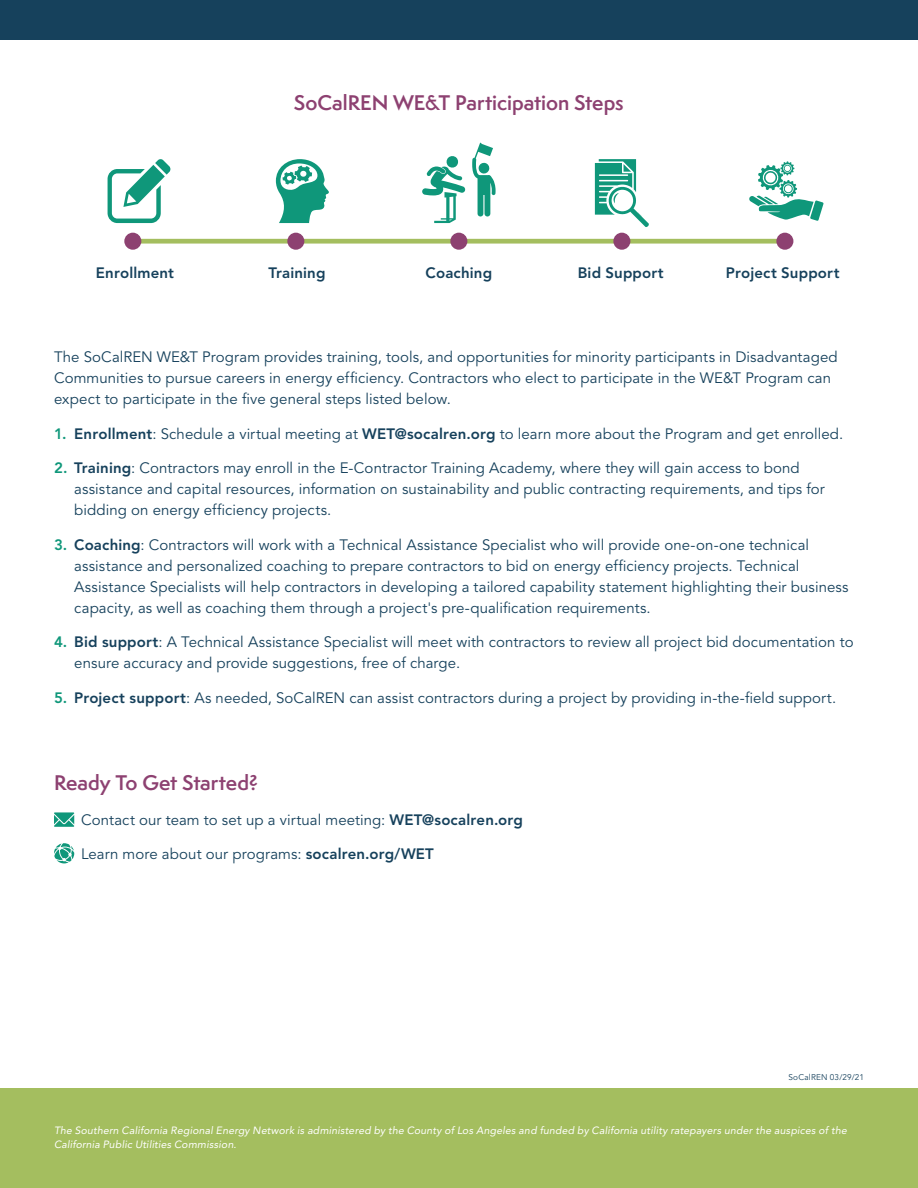
<style>
.page{position:relative;width:918px;height:1188px;background:#fff}
.page>*{position:absolute;margin:0;border:0;box-sizing:border-box;transform-origin:0 0}
.S1{font:600 19.5px "Semplicita Pro";letter-spacing:-.005em;color:#8d4171}
.Body{font:15px/21px "Avenir LT Std";letter-spacing:.005em;color:#16415c}
.Body-2{font:800 15px "Avenir LT Std";letter-spacing:.01em;color:#16415c}
.t1{font:italic 10.5px/13.5px "Avenir LT Std";letter-spacing:.015em;color:#fff}
.t2{font:8.25px "Avenir LT Std";letter-spacing:.02em;color:#16415c}
.s1{font-weight:800;color:#0f977a}
.s2{font-weight:800}
</style>
<div class="page">
<div style="left:0;top:1088px;width:918px;height:100px;background:#a4be5f"></div>
<div style="left:0;top:0;width:918px;height:40px;background:#16415c"></div>
<svg style="left:54px;top:812px;width:20px;height:15px"></svg>
<svg style="left:54px;top:843px;width:20px;height:20px"></svg>
<div style="left:133px;top:239px;width:652px;height:5px;background:#a4be5f"></div>
<div style="left:124px;top:233px;width:17px;height:17px;background:#8d4171;border-radius:50%"></div>
<div style="left:287px;top:233px;width:17px;height:17px;background:#8d4171;border-radius:50%"></div>
<div style="left:450px;top:233px;width:17px;height:17px;background:#8d4171;border-radius:50%"></div>
<div style="left:613px;top:233px;width:17px;height:17px;background:#8d4171;border-radius:50%"></div>
<div style="left:776px;top:233px;width:17px;height:17px;background:#8d4171;border-radius:50%"></div>
<svg style="left:108px;top:159px;width:63px;height:64px"></svg>
<svg style="left:276px;top:159px;width:53px;height:64px"></svg>
<svg style="left:749px;top:161px;width:75px;height:60px"></svg>
<svg style="left:595px;top:159px;width:54px;height:68px"></svg>
<svg style="left:422px;top:156px;width:44px;height:67px"></svg>
<svg style="left:472px;top:143px;width:24px;height:74px"></svg>
<p class="S1" style="left:294px;top:89px;width:331px">SoCalREN WE&amp;T Participation Steps</p>
<p class="Body-2" style="left:96px;top:264px;width:80px">Enrollment</p>
<p class="Body-2" style="left:268px;top:264px;width:59px">Training</p>
<p class="Body-2" style="left:426px;top:264px;width:68px">Coaching</p>
<p class="Body-2" style="left:578px;top:264px;width:87px">Bid Support</p>
<p class="Body-2" style="left:726px;top:264px;width:115px">Project Support</p>
<p class="Body" style="left:54px;top:347px;width:785px">The SoCalREN WE&amp;T Program provides training, tools, and opportunities for minority participants in Disadvantaged<br>Communities to pursue careers in energy efficiency. Contractors who elect to participate in the WE&amp;T Program can expect to participate in the five general steps listed below.</p>
<p class="Body" style="left:54px;top:424px;width:791px"><span class="s1">1.</span> <span class="s2">Enrollment</span>: Schedule a virtual meeting at <span class="s2">WET@socalren.org</span> to learn more about the Program and get enrolled.</p>
<p class="Body" style="left:74px;top:458px;width:752px;text-indent:-20px"><span class="s1">2.</span> <span class="s2">Training</span>: Contractors may enroll in the E-Contractor Training Academy, where they will gain access to bond assistance and capital resources, information on sustainability and public contracting requirements, and tips for bidding on energy efficiency projects.</p>
<p class="Body" style="left:74px;top:535px;width:776px;text-indent:-20px"><span class="s1">3.</span> <span class="s2">Coaching</span>: Contractors will work with a Technical Assistance Specialist who will provide one-on-one technical assistance and personalized coaching to prepare contractors to bid on energy efficiency projects. Technical Assistance Specialists will help contractors in developing a tailored capability statement highlighting their business capacity, as well as coaching them through a project's pre-qualification requirements.</p>
<p class="Body" style="left:74px;top:632px;width:781px;text-indent:-20px"><span class="s1">4.</span> <span class="s2">Bid support</span>: A Technical Assistance Specialist will meet with contractors to review all project bid documentation to ensure accuracy and provide suggestions, free of charge.</p>
<p class="Body" style="left:54px;top:688px;width:784px"><span class="s1">5.</span> <span class="s2">Project support</span>: As needed, SoCalREN can assist contractors during a project by providing in-the-field support.</p>
<p class="S1" style="left:54px;top:769px;width:206px">Ready To Get Started?</p>
<p class="Body" style="left:81px;top:809px;width:444px">Contact our team to set up a virtual meeting: <span class="s2">WET@socalren.org</span></p>
<p class="Body" style="left:81px;top:844px;width:354px">Learn more about our programs: <span class="s2">socalren.org/WET</span></p>
<p class="t2" style="left:789px;top:1072px;width:77px">SoCalREN 03/29/21</p>
<p class="t1" style="left:54px;top:1124px;width:794px">The Southern California Regional Energy Network is administered by the County of Los Angeles and funded by California utility ratepayers under the auspices of the<br>California Public Utilities Commission.</p>
</div>
